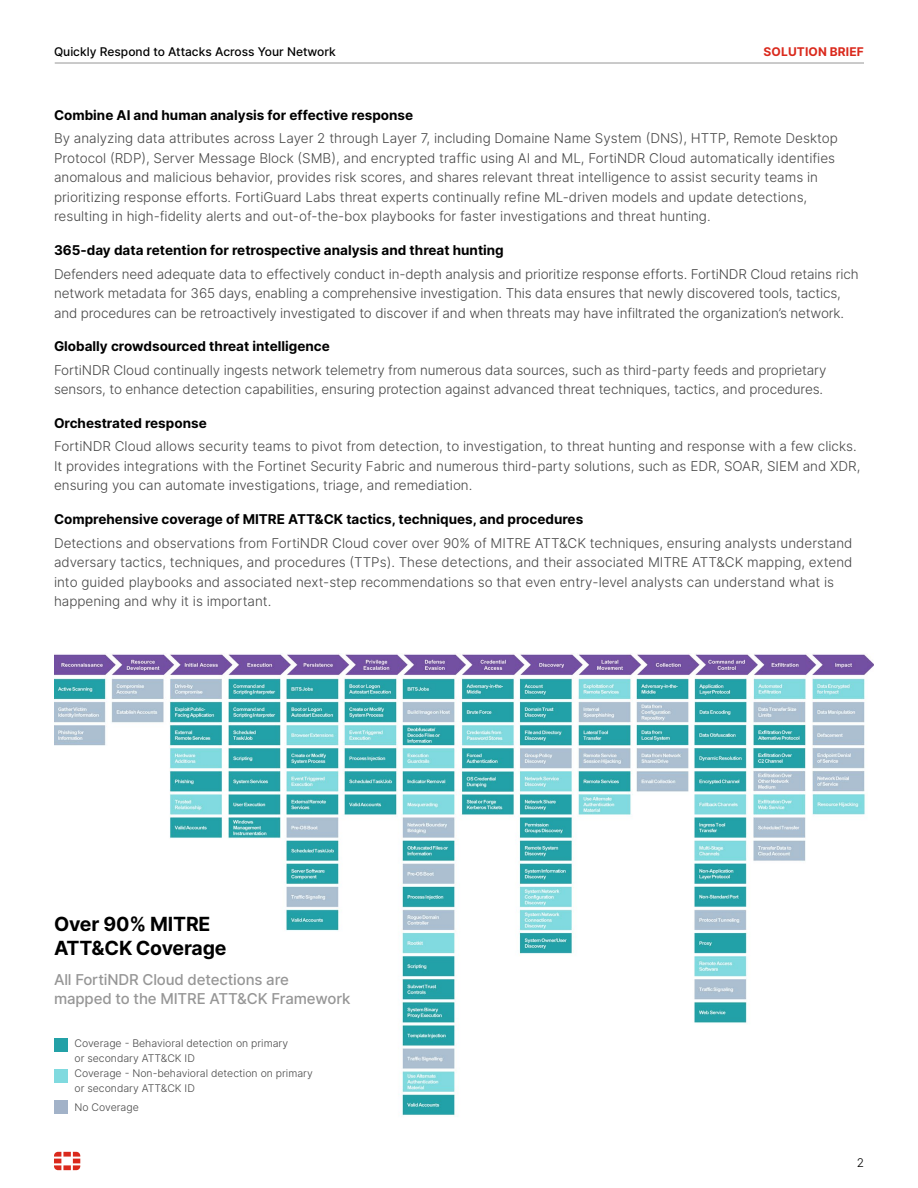
<style>
.page{position:relative;width:918px;height:1188px;background:#fff}
.page>*{position:absolute;margin:0;border:0;box-sizing:border-box;transform-origin:0 0}
.t1{font:700 19.5px/24px "Inter";letter-spacing:-.01em;color:#000}
.t2{font:500 15px/19.5px "Inter";letter-spacing:-.01em;color:#969696}
.t3{font:300 13.5px/19.5px "Inter";color:#464646}
.t4{font:700 13.5px "Inter";color:#000}
.t5{font:500 12px "Inter";color:#000}
.t6{font:700 12px "Inter";letter-spacing:.01em;color:#da291c}
.t7{font:300 12px "Inter";color:#000}
.t8{font:300 10.5px/15.3px "Inter";color:#464646}
</style>
<div class="page">
<img style="left:54px;top:653px;width:820px;height:463px">
<div style="left:54px;top:1039px;width:13px;height:13px;background:#23a1a7"></div>
<div style="left:54px;top:1070px;width:13px;height:13px;background:#80dadf"></div>
<div style="left:54px;top:1101px;width:13px;height:13px;background:#a2b2c8"></div>
<hr style="left:55px;top:63px;width:809px;height:1px;background:#969696">
<svg style="left:54px;top:1152px;width:26px;height:18px"></svg>
<p class="t5" style="left:54px;top:43px;width:283px">Quickly Respond to Attacks Across Your Network</p>
<p class="t6" style="left:764px;top:43px;width:102px">SOLUTION BRIEF</p>
<p class="t4" style="left:54px;top:105px;width:361px">Combine AI and human analysis for effective response</p>
<p class="t3" style="left:54px;top:129px;width:785px">By analyzing data attributes across Layer 2 through Layer 7, including Domaine Name System (DNS), HTTP, Remote Desktop Protocol (RDP), Server Message Block (SMB), and encrypted traffic using AI and ML, FortiNDR Cloud automatically identifies anomalous and malicious behavior, provides risk scores, and shares relevant threat intelligence to assist security teams in prioritizing response efforts. FortiGuard Labs threat experts continually refine ML-driven models and update detections, resulting in high-fidelity alerts and out-of-the-box playbooks for faster investigations and threat hunting.</p>
<p class="t4" style="left:54px;top:240px;width:451px">365-day data retention for retrospective analysis and threat hunting</p>
<p class="t3" style="left:54px;top:264px;width:806px">Defenders need adequate data to effectively conduct in-depth analysis and prioritize response efforts. FortiNDR Cloud retains rich network metadata for 365 days, enabling a comprehensive investigation. This data ensures that newly discovered tools, tactics, and procedures can be retroactively investigated to discover if and when threats may have infiltrated the organization’s network.</p>
<p class="t4" style="left:54px;top:336px;width:277px">Globally crowdsourced threat intelligence</p>
<p class="t3" style="left:54px;top:360px;width:774px">FortiNDR Cloud continually ingests network telemetry from numerous data sources, such as third-party feeds and proprietary sensors, to enhance detection capabilities, ensuring protection against advanced threat techniques, tactics, and procedures.</p>
<p class="t4" style="left:54px;top:413px;width:154px">Orchestrated response</p>
<p class="t3" style="left:54px;top:437px;width:808px">FortiNDR Cloud allows security teams to pivot from detection, to investigation, to threat hunting and response with a few clicks.<br>It provides integrations with the Fortinet Security Fabric and numerous third-party solutions, such as EDR, SOAR, SIEM and XDR, ensuring you can automate investigations, triage, and remediation.</p>
<p class="t4" style="left:54px;top:509px;width:531px">Comprehensive coverage of MITRE ATT&amp;CK tactics, techniques, and procedures</p>
<p class="t3" style="left:54px;top:533px;width:800px">Detections and observations from FortiNDR Cloud cover over 90% of MITRE ATT&amp;CK techniques, ensuring analysts understand adversary tactics, techniques, and procedures (TTPs). These detections, and their associated MITRE ATT&amp;CK mapping, extend into guided playbooks and associated next-step recommendations so that even entry-level analysts can understand what is happening and why it is important.</p>
<h1 class="t1" style="left:54px;top:912px;width:174px">Over 90% MITRE<br>ATT&amp;CK Coverage</h1>
<p class="t2" style="left:54px;top:969px;width:298px">All FortiNDR Cloud detections are<br>mapped to the MITRE ATT&amp;CK Framework</p>
<p class="t8" style="left:75px;top:1035px;width:240px">Coverage - Behavioral detection on primary<br>or secondary ATT&amp;CK ID<br>Coverage - Non-behavioral detection on primary or secondary ATT&amp;CK ID</p>
<p class="t8" style="left:75px;top:1099px;width:66px">No Coverage</p>
<p class="t7" style="left:857px;top:1154px;width:9px">2</p>
</div>
